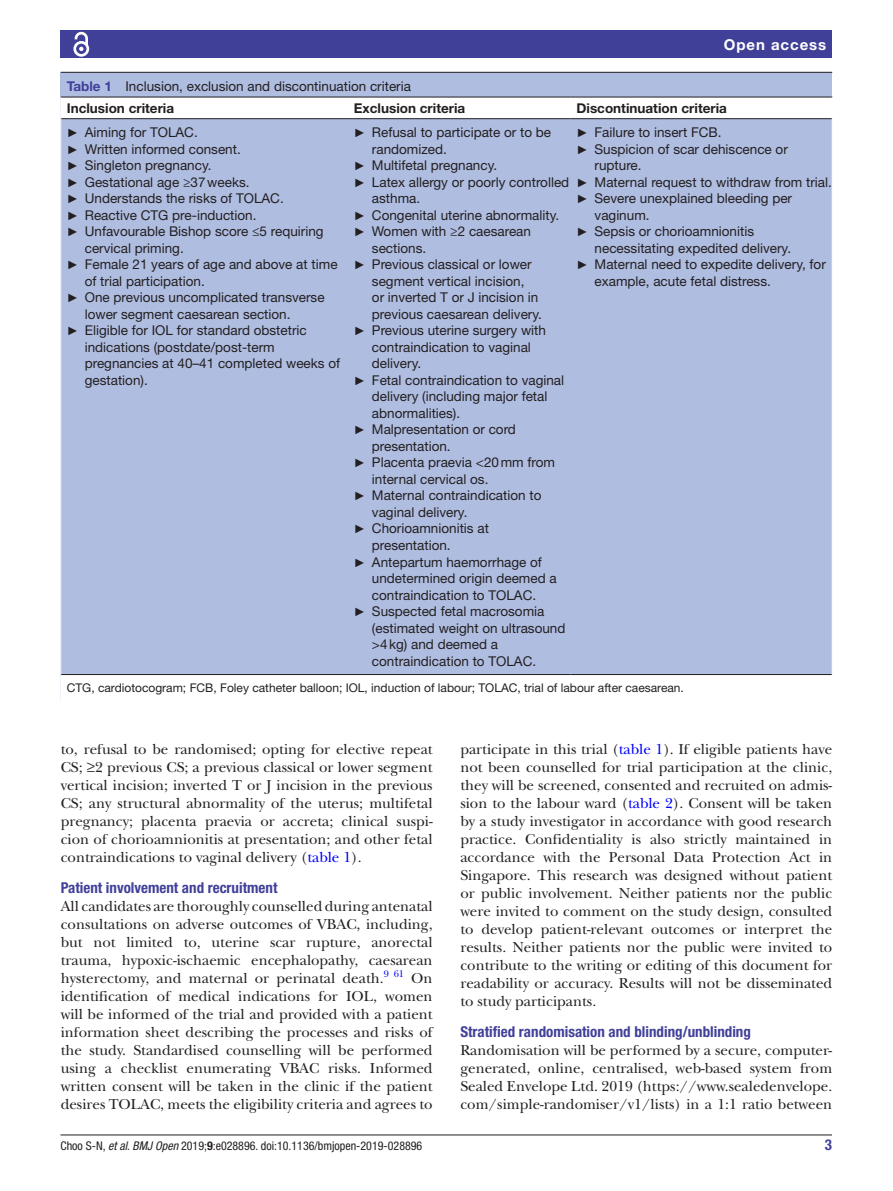
<style>
.page{position:relative;width:893px;height:1191px;background:#fff}
.page>*{position:absolute;margin:0;border:0;box-sizing:border-box;transform-origin:0 0}
.t1{font:15px/18px "New Baskerville";color:#231f20;text-align:justify}
.t2{font:700 condensed 15px "Helvetica Neue LT Std";color:#414099}
.t3{font:700 15px "Helvetica Neue LT Std";letter-spacing:.065em;color:#fff}
.t4{font:13.5px/22px "Helvetica Neue LT Std";color:#231f20}
.t5{font:700 13.5px "Helvetica Neue LT Std";color:#231f20}
.t6{font:12px "Helvetica Neue LT Std";color:#231f20}
.t7{font:condensed 12px "Helvetica Neue LT Std";color:#231f20}
.s1{font-weight:700;color:#414099}
.s2{font-weight:700}
.s3{font-family:"Arial";font-size:12px}
.s4{color:#00f}
.s5{font-style:italic}
</style>
<div class="page">
<hr style="left:61px;top:1134px;width:771px;height:1px;background:#231f20">
<div style="left:61px;top:31px;width:771px;height:27px;background:#414099"></div>
<svg style="left:73px;top:31px;width:17px;height:26px"></svg>
<div style="left:61px;top:73px;width:771px;height:628px;background:#afbde1"></div>
<hr style="left:61px;top:72px;width:771px;height:1px;background:#231f20">
<div style="left:61px;top:98px;width:771px;height:603px;background:#fff"></div>
<svg style="left:61px;top:119px;width:771px;height:555px"></svg>
<hr style="left:61px;top:97px;width:287px;height:1px;background:#231f20">
<hr style="left:61px;top:118px;width:287px;height:1px;background:#231f20">
<hr style="left:348px;top:97px;width:223px;height:1px;background:#231f20">
<hr style="left:348px;top:118px;width:223px;height:1px;background:#231f20">
<hr style="left:571px;top:97px;width:261px;height:1px;background:#231f20">
<hr style="left:571px;top:118px;width:261px;height:1px;background:#231f20">
<hr style="left:348px;top:674px;width:223px;height:1px;background:#231f20">
<hr style="left:571px;top:674px;width:261px;height:1px;background:#231f20">
<hr style="left:61px;top:674px;width:287px;height:1px;background:#231f20">
<svg style="left:60px;top:97px;width:1px;height:22px"></svg>
<svg style="left:60px;top:674px;width:1px;height:27px"></svg>
<hr style="left:67px;top:691px;width:765px;height:2px;background:#fff">
<p class="t3" style="left:724px;top:35px;width:104px">Open access</p>
<p class="t4" style="left:67px;top:75px;width:346px"><span class="s1">Table 1</span> Inclusion, exclusion and discontinuation criteria<br><span class="s2">Inclusion criteria</span></p>
<p class="t5" style="left:354px;top:99px;width:113px">Exclusion criteria</p>
<p class="t5" style="left:577px;top:99px;width:152px">Discontinuation criteria</p>
<p class="t4" style="left:67px;top:121px;width:133px"><span class="s3">►</span> Aiming for TOLAC.</p>
<p class="t4" style="left:67px;top:138px;width:176px"><span class="s3">►</span> Written informed consent.</p>
<p class="t4" style="left:67px;top:154px;width:146px"><span class="s3">►</span> Singleton pregnancy.</p>
<p class="t4" style="left:67px;top:171px;width:184px"><span class="s3">►</span> Gestational age ≥37weeks.</p>
<p class="t4" style="left:67px;top:187px;width:219px"><span class="s3">►</span> Understands the risks of TOLAC.</p>
<p class="t4" style="left:67px;top:204px;width:191px"><span class="s3">►</span> Reactive CTG pre-induction.</p>
<p class="t4" style="left:67px;top:220px;width:258px"><span class="s3">►</span> Unfavourable Bishop score ≤5 requiring</p>
<p class="t4" style="left:85px;top:237px;width:101px">cervical priming.</p>
<p class="t4" style="left:67px;top:253px;width:272px"><span class="s3">►</span> Female 21 years of age and above at time</p>
<p class="t4" style="left:85px;top:270px;width:122px">of trial participation.</p>
<p class="t4" style="left:67px;top:286px;width:259px"><span class="s3">►</span> One previous uncomplicated transverse</p>
<p class="t4" style="left:85px;top:303px;width:207px">lower segment caesarean section.</p>
<p class="t4" style="left:67px;top:319px;width:242px"><span class="s3">►</span> Eligible for IOL for standard obstetric</p>
<p class="t4" style="left:85px;top:336px;width:192px">indications (postdate/post-term</p>
<p class="t4" style="left:85px;top:352px;width:257px">pregnancies at 40–41 completed weeks of</p>
<p class="t4" style="left:85px;top:369px;width:65px">gestation).</p>
<p class="t4" style="left:354px;top:121px;width:199px"><span class="s3">►</span> Refusal to participate or to be</p>
<p class="t4" style="left:372px;top:138px;width:77px">randomized.</p>
<p class="t4" style="left:354px;top:154px;width:145px"><span class="s3">►</span> Multifetal pregnancy.</p>
<p class="t4" style="left:354px;top:171px;width:217px"><span class="s3">►</span> Latex allergy or poorly controlled</p>
<p class="t4" style="left:372px;top:187px;width:50px">asthma.</p>
<p class="t4" style="left:354px;top:204px;width:207px"><span class="s3">►</span> Congenital uterine abnormality.</p>
<p class="t4" style="left:354px;top:220px;width:179px"><span class="s3">►</span> Women with ≥2 caesarean</p>
<p class="t4" style="left:372px;top:237px;width:56px">sections.</p>
<p class="t4" style="left:354px;top:253px;width:179px"><span class="s3">►</span> Previous classical or lower</p>
<p class="t4" style="left:372px;top:270px;width:154px">segment vertical incision,</p>
<p class="t4" style="left:372px;top:286px;width:168px">or inverted T or J incision in</p>
<p class="t4" style="left:372px;top:303px;width:172px">previous caesarean delivery.</p>
<p class="t4" style="left:354px;top:319px;width:194px"><span class="s3">►</span> Previous uterine surgery with</p>
<p class="t4" style="left:372px;top:336px;width:161px">contraindication to vaginal</p>
<p class="t4" style="left:372px;top:352px;width:51px">delivery.</p>
<p class="t4" style="left:354px;top:369px;width:212px"><span class="s3">►</span> Fetal contraindication to vaginal</p>
<p class="t4" style="left:372px;top:385px;width:177px">delivery (including major fetal</p>
<p class="t4" style="left:372px;top:402px;width:90px">abnormalities).</p>
<p class="t4" style="left:354px;top:418px;width:164px"><span class="s3">►</span> Malpresentation or cord</p>
<p class="t4" style="left:372px;top:435px;width:80px">presentation.</p>
<p class="t4" style="left:354px;top:451px;width:203px"><span class="s3">►</span> Placenta praevia &lt;20mm from</p>
<p class="t4" style="left:372px;top:468px;width:118px">internal cervical os.</p>
<p class="t4" style="left:354px;top:484px;width:189px"><span class="s3">►</span> Maternal contraindication to</p>
<p class="t4" style="left:372px;top:501px;width:97px">vaginal delivery.</p>
<p class="t4" style="left:354px;top:517px;width:137px"><span class="s3">►</span> Chorioamnionitis at</p>
<p class="t4" style="left:372px;top:534px;width:80px">presentation.</p>
<p class="t4" style="left:354px;top:550px;width:190px"><span class="s3">►</span> Antepartum haemorrhage of</p>
<p class="t4" style="left:372px;top:567px;width:186px">undetermined origin deemed a</p>
<p class="t4" style="left:372px;top:583px;width:166px">contraindication to TOLAC.</p>
<p class="t4" style="left:354px;top:600px;width:192px"><span class="s3">►</span> Suspected fetal macrosomia</p>
<p class="t4" style="left:372px;top:616px;width:195px">(estimated weight on ultrasound</p>
<p class="t4" style="left:372px;top:633px;width:128px">&gt;4kg) and deemed a</p>
<p class="t4" style="left:372px;top:649px;width:166px">contraindication to TOLAC.</p>
<p class="t4" style="left:577px;top:121px;width:147px"><span class="s3">►</span> Failure to insert FCB.</p>
<p class="t4" style="left:577px;top:138px;width:213px"><span class="s3">►</span> Suspicion of scar dehiscence or</p>
<p class="t4" style="left:595px;top:154px;width:49px">rupture.</p>
<p class="t4" style="left:577px;top:171px;width:257px"><span class="s3">►</span> Maternal request to withdraw from trial.</p>
<p class="t4" style="left:577px;top:187px;width:217px"><span class="s3">►</span> Severe unexplained bleeding per</p>
<p class="t4" style="left:595px;top:204px;width:57px">vaginum.</p>
<p class="t4" style="left:577px;top:220px;width:179px"><span class="s3">►</span> Sepsis or chorioamnionitis</p>
<p class="t4" style="left:595px;top:237px;width:198px">necessitating expedited delivery.</p>
<p class="t4" style="left:577px;top:253px;width:251px"><span class="s3">►</span> Maternal need to expedite delivery, for</p>
<p class="t4" style="left:595px;top:270px;width:178px">example, acute fetal distress.</p>
<p class="t6" style="left:67px;top:680px;width:619px">CTG, cardiotocogram; FCB, Foley catheter balloon; IOL, induction of labour; TOLAC, trial of labour after caesarean.</p>
<p class="t1" style="left:61px;top:740px;width:373px">to, refusal to be randomised; opting for elective repeat CS; ≥2 previous CS; a previous classical or lower segment vertical incision; inverted T or J incision in the previous CS; any structural abnormality of the uterus; multifetal pregnancy; placenta praevia or accreta; clinical suspi&shy;cion of chorioamnionitis at presentation; and other fetal contraindications to vaginal delivery (<span class="s4">table 1</span>).</p>
<p class="t2" style="left:61px;top:879px;width:218px">Patient involvement and recruitment</p>
<p class="t1" style="left:61px;top:897px;width:373px">All candidates are thoroughly counselled during antenatal consultations on adverse outcomes of VBAC, including, but not limited to, uterine scar rupture, anorectal trauma, hypoxic-ischaemic encephalopathy, caesarean hysterectomy, and maternal or perinatal death.<sup>9</sup> <sup>61</sup></p>
<p class="t1" style="left:61px;top:969px;width:373px;text-indent:351px">On identification of medical indications for IOL, women will be informed of the trial and provided with a patient information sheet describing the processes and risks of the study. Standardised counselling will be performed using a checklist enumerating VBAC risks. Informed written consent will be taken in the clinic if the patient desires TOLAC, meets the eligibility criteria and agrees to</p>
<p class="t1" style="left:460px;top:740px;width:373px">participate in this trial (<span class="s4">table 1</span>). If eligible patients have not been counselled for trial participation at the clinic, they will be screened, consented and recruited on admis&shy;sion to the labour ward (<span class="s4">table 2</span>). Consent will be taken by a study investigator in accordance with good research practice. Confidentiality is also strictly maintained in accordance with the Personal Data Protection Act in Singapore. This research was designed without patient or public involvement. Neither patients nor the public were invited to comment on the study design, consulted to develop patient-relevant outcomes or interpret the results. Neither patients nor the public were invited to contribute to the writing or editing of this document for readability or accuracy. Results will not be disseminated to study participants.</p>
<p class="t2" style="left:460px;top:1023px;width:292px">Stratified randomisation and blinding/unblinding</p>
<p class="t1" style="left:460px;top:1041px;width:373px">Randomisation will be performed by a secure, computer&shy;generated, online, centralised, web-based system from Sealed Envelope Ltd. 2019 (https://www.sealedenvelope. com/simple-randomiser/v1/lists) in a 1:1 ratio between</p>
<p class="t7" style="left:61px;top:1138px;width:363px">Choo S-N, <span class="s5">et al</span>. <span class="s5">BMJ Open</span> 2019;<span class="s2">9</span>:e028896. doi:10.1136/bmjopen-2019-028896</p>
<p class="t2" style="left:825px;top:1135px;width:9px">3</p>
</div>
